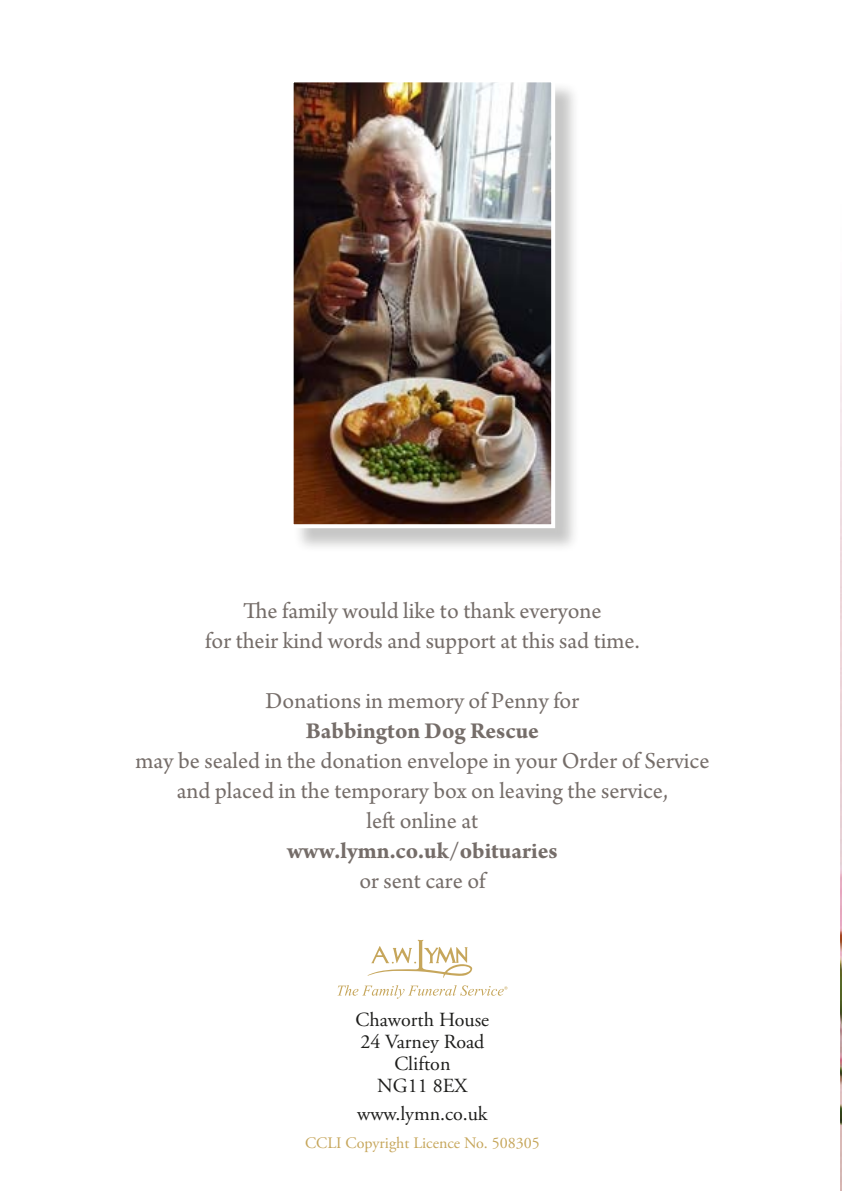
<style>
.page{position:relative;width:842px;height:1191px;background:#fff}
.page>*{position:absolute;margin:0;border:0;box-sizing:border-box;transform-origin:0 0}
.t1{font:24px/30px "Arno Pro";color:#756d69;text-align:center}
.t2{font:700 24px "Arno Pro";color:#756d69}
.t3{font:20px/22px "Adobe Garamond Pro";color:#1d1d1b;text-align:center}
.t4{font:16px "Adobe Garamond Pro";color:#c6a65b}
</style>
<div class="page">
<img style="left:841px;top:316px;width:1px;height:875px">
<div style="left:292px;top:82px;width:288px;height:471px;background:#1d1d1b;opacity:.25"></div>
<img style="left:295px;top:83px;width:255px;height:440px">
<div style="left:290px;top:78px;width:265px;height:450px;border:4px solid #fff"></div>
<svg style="left:337px;top:939px;width:170px;height:59px"></svg>
<p class="t1" style="left:205px;top:597px;width:436px">The family would like to thank everyone<br>for their kind words and support at this sad time.</p>
<p class="t1" style="left:266px;top:687px;width:315px">Donations in memory of Penny for</p>
<p class="t2" style="left:306px;top:717px;width:235px">Babbington Dog Rescue</p>
<p class="t1" style="left:135px;top:747px;width:575px">may be sealed in the donation envelope in your Order of Service and placed in the temporary box on leaving the service,<br>left online at</p>
<p class="t2" style="left:287px;top:837px;width:272px">www.lymn.co.uk/obituaries</p>
<p class="t1" style="left:359px;top:867px;width:128px">or sent care of</p>
<p class="t3" style="left:356px;top:1009px;width:135px">Chaworth House<br>24 Varney Road<br>Clifton<br>NG11 8EX</p>
<p class="t3" style="left:357px;top:1103px;width:132px">www.lymn.co.uk</p>
<p class="t4" style="left:305px;top:1133px;width:236px">CCLI Copyright Licence No. 508305</p>
</div>
